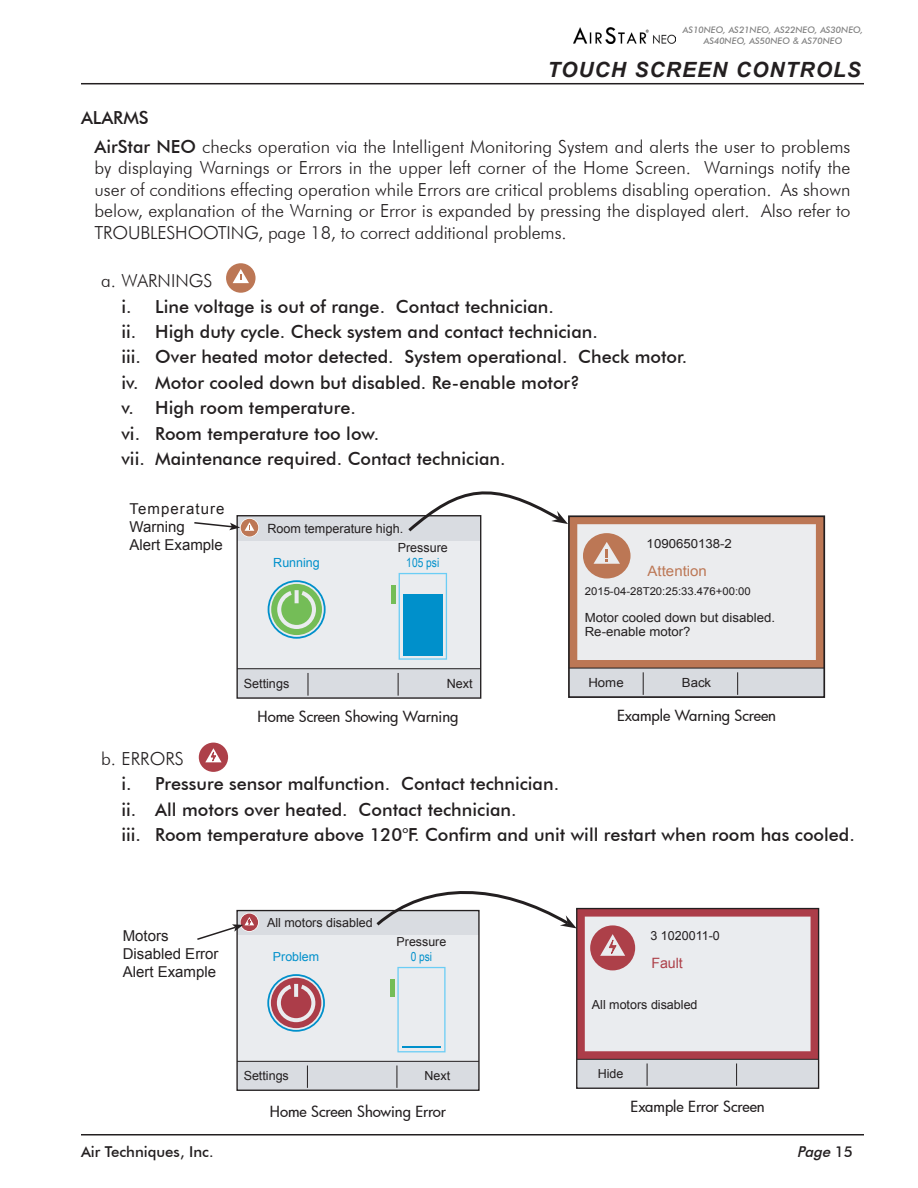
<style>
.page{position:relative;width:918px;height:1188px;background:#fff}
.page>*{position:absolute;margin:0;border:0;box-sizing:border-box;transform-origin:0 0}
.t1{font:italic 700 21px "Arial";letter-spacing:.05em;color:#231f20}
.t2{font:500 18px "Futura BT";color:#231f20}
.t3{font:300 18px/21.6px "Futura BT";letter-spacing:-.01em;color:#231f20;text-align:justify}
.t4{font:500 15px "Futura";letter-spacing:-.005em;color:#231f20}
.t5{font:15px "Arial";color:#231f20}
.t6{font:500 15px "Futura BT";color:#231f20}
.t7{font:15px/18px "Arial";letter-spacing:.07em;color:#231f20}
.t8{font:italic 500 15px "Futura BT";color:#231f20}
.t9{font:14.4px "Arial";color:#bc7755;scale:1.05 1}
.t10{font:14.25px "Arial";color:#ad4049}
.t11{font:12.75px "Arial";color:#231f20}
.t12{font:12.6px/13.5px "Arial";color:#231f20;scale:1.05 1}
.t13{font:12.6px "Arial";color:#231f20}
.t14{font:12.6px "Arial";color:#0090cb}
.t15{font:12.6px "Arial Narrow";color:#0090cb}
.t16{font:12.45px "Arial";color:#231f20}
.t17{font:12.45px "Arial";color:#0090cb}
.t18{font:12.45px "Arial Narrow";color:#0090cb}
.t19{font:10.8px "Arial";color:#231f20;scale:1.05 1}
.t20{font:italic 500 9px/10.8px "Futura BT";color:#808080;text-align:center}
.s1{font-weight:500}
.s2{font-style:normal}
</style>
<div class="page">
<hr style="left:81px;top:1134px;width:783px;height:2px;background:#231f20">
<img style="left:573px;top:27px;width:103px;height:17px">
<div style="left:237px;top:911px;width:242px;height:179px;background:#eaecef"></div>
<div style="left:237px;top:911px;width:242px;height:24px;background:#d9dce1"></div>
<div style="left:237px;top:1061px;width:242px;height:29px;background:#d9dce1"></div>
<hr style="left:237px;top:1061px;width:242px;height:1px;background:#231f20">
<svg style="left:307px;top:1066px;width:1px;height:22px"></svg>
<div style="left:236px;top:910px;width:244px;height:181px;border:1px solid #231f20"></div>
<svg style="left:271px;top:978px;width:50px;height:50px"></svg>
<div style="left:267px;top:974px;width:58px;height:58px;border:2px solid #0090cb;border-radius:50%"></div>
<div style="left:240px;top:913px;width:19px;height:19px;border:1px solid #fff;border-radius:50%"></div>
<hr style="left:81px;top:83px;width:783px;height:1px;background:#231f20">
<svg style="left:226px;top:263px;width:30px;height:30px"></svg>
<svg style="left:199px;top:742px;width:29px;height:30px"></svg>
<div style="left:237px;top:516px;width:244px;height:182px;background:#eaecef"></div>
<div style="left:237px;top:516px;width:244px;height:25px;background:#d9dce1"></div>
<div style="left:237px;top:669px;width:244px;height:29px;background:#d9dce1"></div>
<hr style="left:237px;top:668px;width:244px;height:1px;background:#231f20">
<svg style="left:308px;top:673px;width:1px;height:23px"></svg>
<div style="left:236px;top:515px;width:245px;height:184px;border:1px solid #231f20"></div>
<hr style="left:391px;top:585px;width:4px;height:18px;background:#74bd57">
<svg style="left:271px;top:584px;width:51px;height:51px"></svg>
<div style="left:268px;top:580px;width:58px;height:59px;border:2px solid #0090cb;border-radius:50%"></div>
<div style="left:240px;top:518px;width:19px;height:19px;border:1px solid #fff;border-radius:50%"></div>
<svg style="left:194px;top:519px;width:64px;height:18px"></svg>
<svg style="left:398px;top:491px;width:426px;height:205px"></svg>
<svg style="left:197px;top:914px;width:61px;height:27px"></svg>
<svg style="left:373px;top:891px;width:446px;height:197px"></svg>
<p class="t20" style="left:683px;top:25px;width:182px">AS10NEO, AS21NEO, AS22NEO, AS30NEO,<br>AS40NEO, AS50NEO &amp; AS70NEO</p>
<p class="t1" style="left:548px;top:56px;width:315px">TOUCH SCREEN CONTROLS</p>
<p class="t2" style="left:81px;top:107px;width:69px">ALARMS</p>
<p class="t3" style="left:95px;top:135px;width:758px"><span class="s1">AirStar NEO</span> checks operation via the Intelligent Monitoring System and alerts the user to problems by displaying Warnings or Errors in the upper left corner of the Home Screen. Warnings notify the user of conditions effecting operation while Errors are critical problems disabling operation. As shown below, explanation of the Warning or Error is expanded by pressing the displayed alert. Also refer to TROUBLESHOOTING, page 18, to correct additional problems.</p>
<p class="t3" style="left:101px;top:270px;width:113px">a. WARNINGS</p>
<p class="t2" style="left:122px;top:295px;width:434px">i. Line voltage is out of range. Contact technician.</p>
<p class="t2" style="left:122px;top:321px;width:478px">ii. High duty cycle. Check system and contact technician.</p>
<p class="t2" style="left:122px;top:346px;width:567px">iii. Over heated motor detected. System operational. Check motor.</p>
<p class="t2" style="left:122px;top:372px;width:460px">iv. Motor cooled down but disabled. Re-enable motor?</p>
<p class="t2" style="left:122px;top:397px;width:236px">v. High room temperature.</p>
<p class="t2" style="left:122px;top:422px;width:259px">vi. Room temperature too low.</p>
<p class="t2" style="left:122px;top:448px;width:386px">vii. Maintenance required. Contact technician.</p>
<p class="t7" style="left:130px;top:500px;width:96px">Temperature<br>Warning</p>
<p class="t5" style="left:130px;top:535px;width:95px">Alert Example</p>
<p class="t11" style="left:267px;top:520px;width:137px">Room temperature high.</p>
<p class="t13" style="left:398px;top:540px;width:52px">Pressure</p>
<p class="t14" style="left:273px;top:555px;width:48px">Running</p>
<p class="t15" style="left:406px;top:554px;width:35px">105 psi</p>
<p class="t11" style="left:244px;top:675px;width:47px">Settings</p>
<p class="t11" style="left:447px;top:675px;width:27px">Next</p>
<p class="t12" style="left:647px;top:537px;width:83px">1090650138-2</p>
<p class="t19" style="left:585px;top:584px;width:160px">2015-04-28T20:25:33.476+00:00</p>
<p class="t12" style="left:585px;top:611px;width:183px">Motor cooled down but disabled.<br>Re-enable motor?</p>
<p class="t9" style="left:648px;top:561px;width:58px">Attention</p>
<p class="t12" style="left:588px;top:676px;width:35px">Home</p>
<p class="t12" style="left:682px;top:676px;width:30px">Back</p>
<p class="t4" style="left:258px;top:707px;width:202px">Home Screen Showing Warning</p>
<p class="t4" style="left:617px;top:706px;width:161px">Example Warning Screen</p>
<p class="t3" style="left:101px;top:747px;width:84px">b. ERRORS</p>
<p class="t2" style="left:122px;top:773px;width:439px">i. Pressure sensor malfunction. Contact technician.</p>
<p class="t2" style="left:122px;top:798px;width:397px">ii. All motors over heated. Contact technician.</p>
<p class="t2" style="left:122px;top:824px;width:735px">iii. Room temperature above 120°F. Confirm and unit will restart when room has cooled.</p>
<p class="t5" style="left:123px;top:926px;width:47px">Motors</p>
<p class="t5" style="left:123px;top:944px;width:97px">Disabled Error</p>
<p class="t5" style="left:123px;top:962px;width:95px">Alert Example</p>
<p class="t16" style="left:267px;top:915px;width:107px">All motors disabled</p>
<p class="t16" style="left:397px;top:934px;width:51px">Pressure</p>
<p class="t17" style="left:273px;top:949px;width:48px">Problem</p>
<p class="t18" style="left:411px;top:948px;width:23px">0 psi</p>
<p class="t16" style="left:244px;top:1068px;width:47px">Settings</p>
<p class="t16" style="left:425px;top:1068px;width:27px">Next</p>
<p class="t16" style="left:650px;top:927px;width:71px">3 1020011-0</p>
<p class="t10" style="left:651px;top:953px;width:33px">Fault</p>
<p class="t16" style="left:592px;top:997px;width:107px">All motors disabled</p>
<p class="t16" style="left:598px;top:1066px;width:27px">Hide</p>
<p class="t4" style="left:270px;top:1102px;width:178px">Home Screen Showing Error</p>
<p class="t4" style="left:631px;top:1097px;width:136px">Example Error Screen</p>
<p class="t6" style="left:81px;top:1143px;width:134px">Air Techniques, Inc.</p>
<p class="t8" style="left:797px;top:1143px;width:57px">Page <span class="s2">1 5</span></p>
</div>
